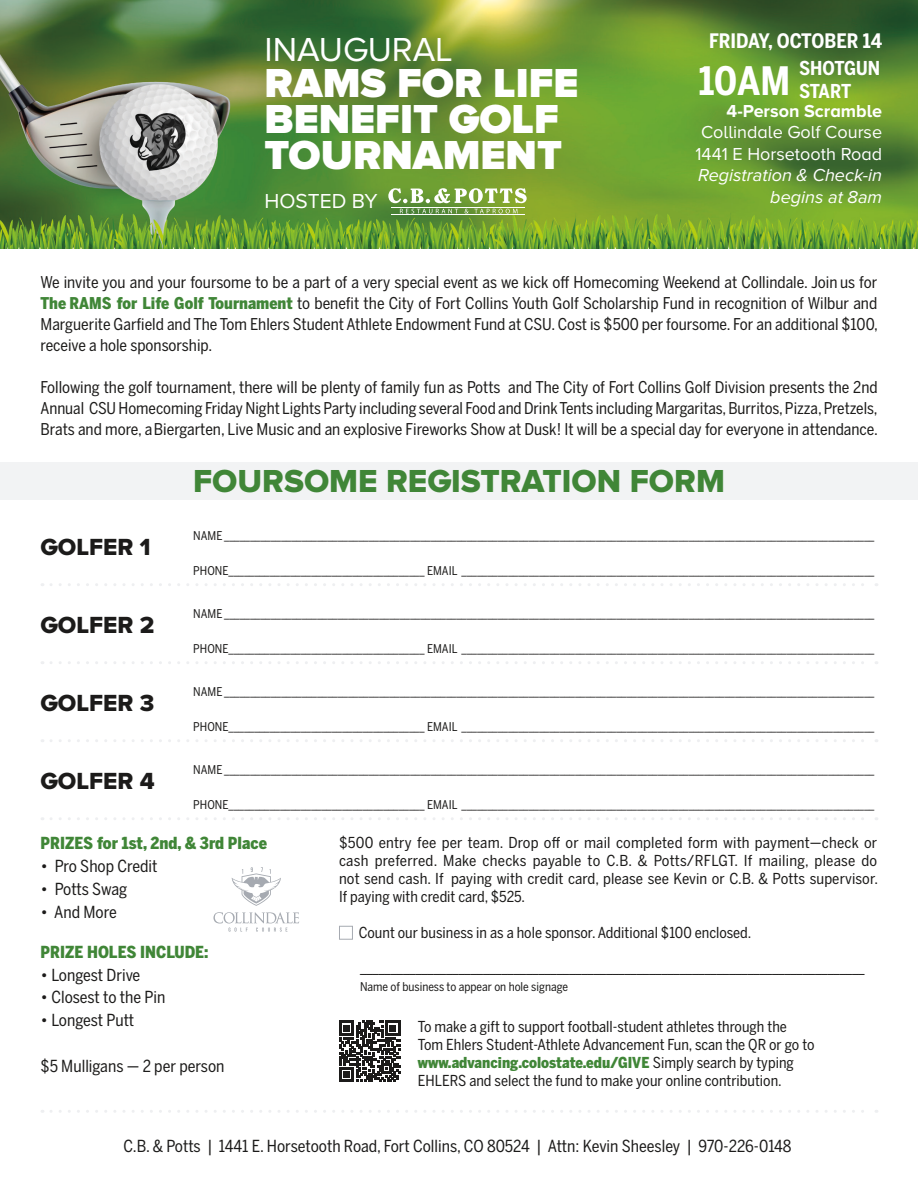
<style>
.page{position:relative;width:918px;height:1188px;background:#fff}
.page>*{position:absolute;margin:0;border:0;box-sizing:border-box;transform-origin:0 0}
.t1{font:900 42px "Proxima Nova A";color:#fff}
.t2{font:700 38.85px "Benton Sans Cond";color:#fff}
.t3{font:34.5px "Proxima Nova A";color:#fff}
.t4{font:33px "Proxima Nova A Extrabld";color:#408637}
.t5{font:24.15px "Proxima Nova A Extrabld";color:#1c1b1a}
.t6{font:21px "Proxima Nova A";color:#fff}
.t7{font:700 19.8px "Benton Sans Cond";color:#fff}
.t8{font:700 19.05px "Benton Sans Cond";letter-spacing:-.015em;color:#fff}
.t9{font:18px "Proxima Nova A";color:#fff}
.t10{font:italic 18px/21.6px "Proxima Nova A";color:#fff;text-align:right}
.t11{font:700 18px "Proxima Nova A";color:#fff}
.t12{font:16.5px "Benton Sans Cond";color:#1c1b1a}
.t13{font:900 16.5px "Benton Sans Cond";color:#408637}
.t14{font:16.2px/21px "Benton Sans Cond";color:#1c1b1a;text-align:justify}
.t15{font:15px/18px "Benton Sans Cond";color:#1c1b1a;text-align:justify}
.t16{font:12px "Benton Sans Cond";color:#1c1b1a}
.s1{font-weight:900;color:#408637}
</style>
<div class="page">
<img style="left:0;top:0;width:918px;height:249px">
<div style="left:339px;top:926px;width:14px;height:14px;border:1px solid #a6aab1"></div>
<div style="left:0;top:462px;width:918px;height:37px;background:#f2f3f4"></div>
<svg style="left:213px;top:912px;width:86px;height:20px"></svg>
<svg style="left:232px;top:867px;width:49px;height:39px"></svg>
<svg style="left:51px;top:583px;width:826px;height:3px"></svg>
<svg style="left:51px;top:661px;width:826px;height:3px"></svg>
<svg style="left:51px;top:739px;width:826px;height:3px"></svg>
<svg style="left:51px;top:817px;width:826px;height:3px"></svg>
<svg style="left:51px;top:1110px;width:826px;height:3px"></svg>
<svg style="left:388px;top:188px;width:139px;height:15px"></svg>
<hr style="left:391px;top:207px;width:133px;height:1px;background:#fff">
<hr style="left:391px;top:215px;width:133px;height:1px;background:#fff">
<svg style="left:400px;top:209px;width:58px;height:4px"></svg>
<svg style="left:465px;top:209px;width:53px;height:4px"></svg>
<svg style="left:339px;top:1021px;width:61px;height:61px"></svg>
<p class="t3" style="left:264px;top:30px;width:190px">INAUGURAL</p>
<p class="t1" style="left:264px;top:58px;width:316px">RAMS FOR LIFE</p>
<p class="t1" style="left:264px;top:94px;width:296px">BENEFIT GOLF</p>
<p class="t1" style="left:264px;top:130px;width:299px">TOURNAMENT</p>
<p class="t6" style="left:264px;top:189px;width:115px">HOSTED BY</p>
<p class="t7" style="left:709px;top:29px;width:175px">FRIDAY, OCTOBER 14</p>
<p class="t2" style="left:699px;top:58px;width:93px">10AM</p>
<p class="t8" style="left:799px;top:57px;width:83px">SHOTGUN</p>
<p class="t8" style="left:799px;top:80px;width:54px">START</p>
<p class="t11" style="left:727px;top:100px;width:157px">4-Person Scramble</p>
<p class="t9" style="left:701px;top:122px;width:183px">Collindale Golf Course</p>
<p class="t9" style="left:696px;top:144px;width:188px">1441 E Horsetooth Road</p>
<p class="t10" style="left:698px;top:164px;width:185px">Registration &amp; Check-in begins at 8am</p>
<p class="t14" style="left:40px;top:272px;width:839px">We invite you and your foursome to be a part of a very special event as we kick off Homecoming Weekend at Collindale. Join us for <span class="s1">The RAMS for Life Golf Tournament</span> to benefit the City of Fort Collins Youth Golf Scholarship Fund in recognition of Wilbur and Marguerite Garfield and The Tom Ehlers Student Athlete Endowment Fund at CSU. Cost is $500 per foursome. For an additional $100, receive a hole sponsorship.</p>
<p class="t14" style="left:40px;top:377px;width:839px">Following the golf tournament, there will be plenty of family fun as Potts and The City of Fort Collins Golf Division presents the 2nd Annual CSU Homecoming Friday Night Lights Party including several Food and Drink Tents including Margaritas, Burritos, Pizza, Pretzels, Brats and more, a Biergarten, Live Music and an explosive Fireworks Show at Dusk! It will be a special day for everyone in attendance.</p>
<p class="t5" style="left:40px;top:533px;width:112px">GOLFER 1</p>
<p class="t5" style="left:40px;top:611px;width:115px">GOLFER 2</p>
<p class="t5" style="left:40px;top:689px;width:115px">GOLFER 3</p>
<p class="t5" style="left:40px;top:767px;width:116px">GOLFER 4</p>
<p class="t4" style="left:193px;top:462px;width:533px">FOURSOME REGISTRATION FORM</p>
<p class="t16" style="left:193px;top:529px;width:683px">NAME ______________________________________________________________________________________________________________________________</p>
<p class="t16" style="left:193px;top:563px;width:683px">PHONE______________________________________ EMAIL ________________________________________________________________________________</p>
<p class="t16" style="left:193px;top:607px;width:683px">NAME ______________________________________________________________________________________________________________________________</p>
<p class="t16" style="left:193px;top:642px;width:683px">PHONE______________________________________ EMAIL ________________________________________________________________________________</p>
<p class="t16" style="left:193px;top:685px;width:683px">NAME ______________________________________________________________________________________________________________________________</p>
<p class="t16" style="left:193px;top:720px;width:683px">PHONE______________________________________ EMAIL ________________________________________________________________________________</p>
<p class="t16" style="left:193px;top:763px;width:683px">NAME ______________________________________________________________________________________________________________________________</p>
<p class="t16" style="left:193px;top:798px;width:683px">PHONE______________________________________ EMAIL ________________________________________________________________________________</p>
<p class="t13" style="left:40px;top:833px;width:228px">PRIZES for 1st, 2nd, &amp; 3rd Place</p>
<p class="t12" style="left:40px;top:856px;width:119px">• Pro Shop Credit</p>
<p class="t12" style="left:40px;top:879px;width:88px">• Potts Swag</p>
<p class="t12" style="left:40px;top:902px;width:78px">• And More</p>
<p class="t13" style="left:40px;top:942px;width:169px">PRIZE HOLES INCLUDE:</p>
<p class="t12" style="left:40px;top:965px;width:101px">• Longest Drive</p>
<p class="t12" style="left:40px;top:988px;width:127px">• Closest to the Pin</p>
<p class="t12" style="left:40px;top:1011px;width:95px">• Longest Putt</p>
<p class="t12" style="left:40px;top:1056px;width:186px">$5 Mulligans — 2 per person</p>
<p class="t15" style="left:339px;top:834px;width:540px">$500 entry fee per team. Drop off or mail completed form with payment—check or cash preferred. Make checks payable to C.B. &amp; Potts/RFLGT. If mailing, please do not send cash. If paying with credit card, please see Kevin or C.B. &amp; Potts supervisor.<br>If paying with credit card, $525.</p>
<p class="t15" style="left:359px;top:924px;width:394px">Count our business in as a hole sponsor. Additional $100 enclosed.</p>
<p class="t15" style="left:360px;top:958px;width:506px">__________________________________________________________________________________</p>
<p class="t16" style="left:360px;top:979px;width:210px">Name of business to appear on hole signage</p>
<p class="t15" style="left:418px;top:1017px;width:398px;text-align:left">To make a gift to support football-student athletes through the Tom Ehlers Student-Athlete Advancement Fun, scan the QR or go to <span class="s1">www.advancing.colostate.edu/GIVE</span> Simply search by typing EHLERS and select the fund to make your online contribution.</p>
<p class="t12" style="left:123px;top:1136px;width:670px">C.B. &amp; Potts | 1441 E. Horsetooth Road, Fort Collins, CO 80524 | Attn: Kevin Sheesley | 970-226-0148</p>
</div>
